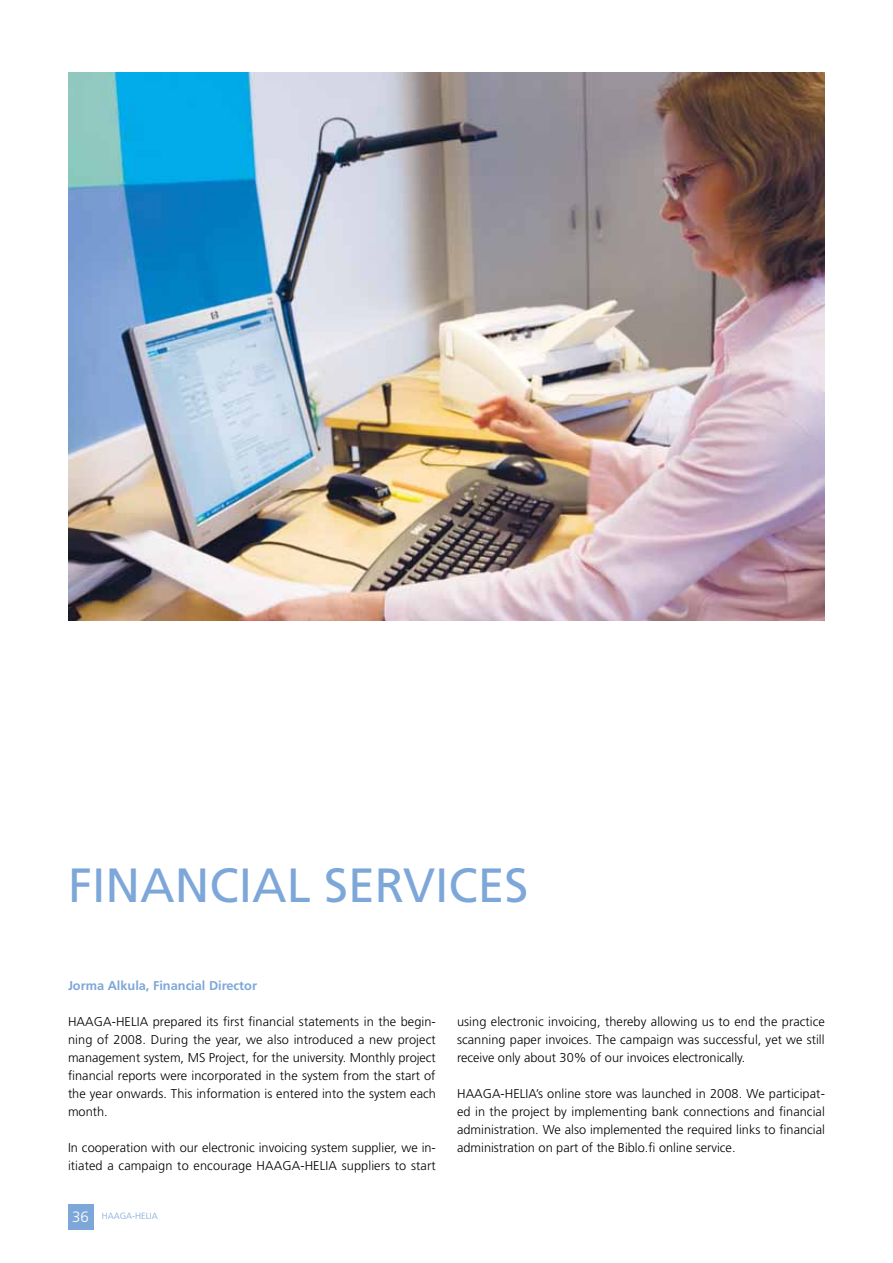
<style>
.page{position:relative;width:893px;height:1263px;background:#fff}
.page>*{position:absolute;margin:0;border:0;box-sizing:border-box;transform-origin:0 0}
.t1{font:48px "Frutiger LT";color:#7da7d8}
.t2{font:300 12.75px/18px "Frutiger LT";letter-spacing:.005em;color:#000;text-align:justify}
.t3{font:700 12.75px "Frutiger LT";color:#7da7d8}
.t4{font:300 9px "Frutiger LT";color:#7da7d8}
.s1{font-size:15px;color:#fff}
</style>
<div class="page">
<div style="left:68px;top:1204px;width:26px;height:25px;background:#7da7d8"></div>
<img style="left:68px;top:72px;width:757px;height:549px">
<h1 class="t1" style="left:68px;top:857px;width:462px">FINANCIAL SERVICES</h1>
<p class="t3" style="left:68px;top:978px;width:190px">Jorma Alkula, Financial Director</p>
<p class="t2" style="left:68px;top:1013px;width:369px">HAAGA-HELIA prepared its first financial statements in the begin&shy;ning of 2008. During the year, we also introduced a new project management system, MS Project, for the university. Monthly project financial reports were incorporated in the system from the start of the year onwards. This information is entered into the system each month.</p>
<p class="t2" style="left:68px;top:1139px;width:369px">In cooperation with our electronic invoicing system supplier, we in&shy;itiated a campaign to encourage HAAGA-HELIA suppliers to start</p>
<p class="t4" style="left:72px;top:1211px;width:87px"><span class="s1">36</span> HAAGA-HELIA</p>
<p class="t2" style="left:457px;top:1013px;width:369px">using electronic invoicing, thereby allowing us to end the practice scanning paper invoices. The campaign was successful, yet we still receive only about 30% of our invoices electronically.</p>
<p class="t2" style="left:457px;top:1085px;width:369px">HAAGA-HELIA’s online store was launched in 2008. We participat&shy;ed in the project by implementing bank connections and financial administration. We also implemented the required links to financial administration on part of the Biblo.fi online service.</p>
</div>
